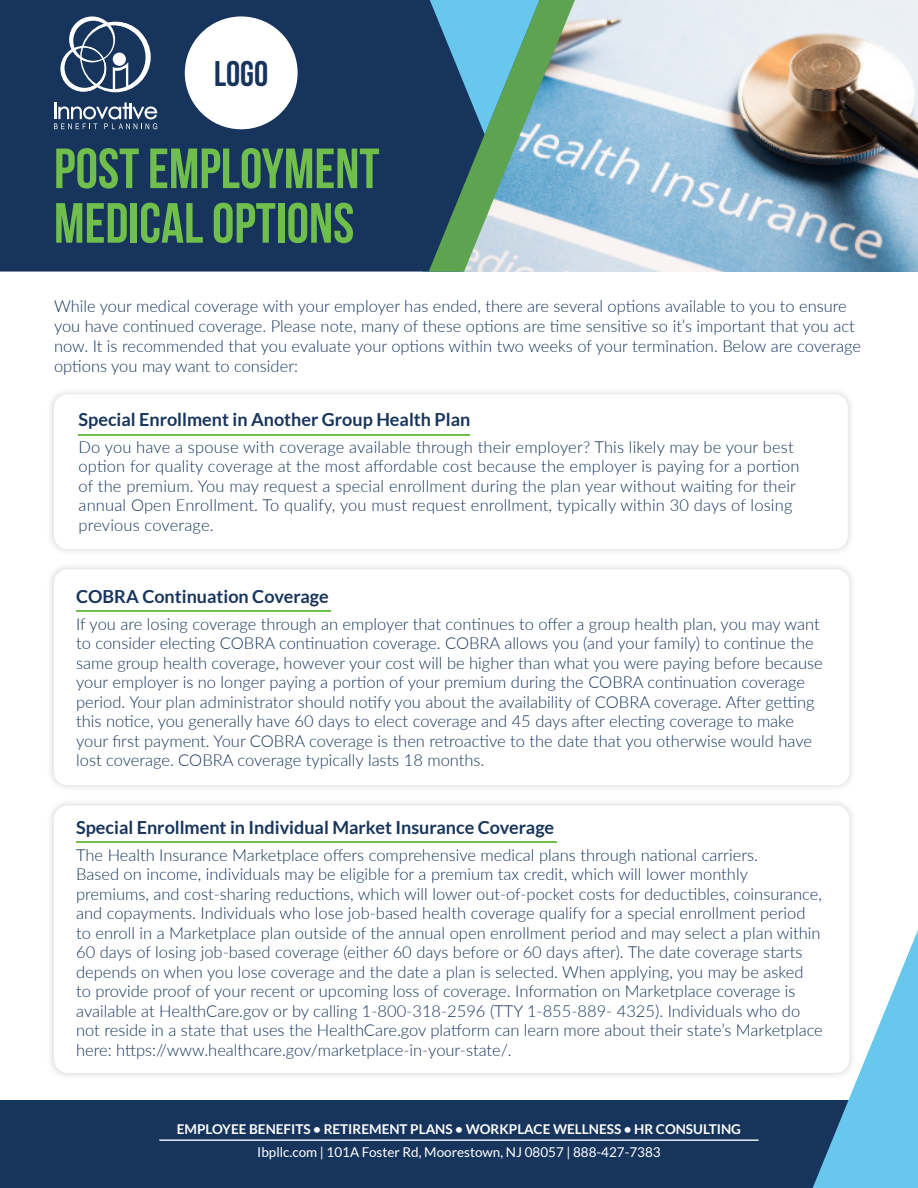
<style>
.page{position:relative;width:918px;height:1188px;background:#fff}
.page>*{position:absolute;margin:0;border:0;box-sizing:border-box;transform-origin:0 0}
.t1{font:700 56.55px/54.6px "Bebas Neue";color:#70bf4c}
.t2{font:700 35.55px "Bebas Neue";color:#17355c}
.t3{font:700 18px "Lato";color:#17355c}
.t4{font:300 16.5px/19.5px "Lato";color:#17355c}
.t5{font:700 13.5px "Lato";color:#fff}
.t6{font:13.5px "Lato";color:#fff}
</style>
<div class="page">
<img style="left:580px;top:0;width:338px;height:272px">
<div style="left:0;top:0;width:424px;height:272px;background:#17355c"></div>
<svg style="left:424px;top:0;width:156px;height:272px;background:#6c9fa3"></svg>
<svg style="left:60px;top:16px;width:91px;height:76px"></svg>
<svg style="left:54px;top:102px;width:103px;height:27px;background:#536986"></svg>
<div style="left:185px;top:16px;width:113px;height:113px;background:#fff;border-radius:50%"></div>
<div style="left:0;top:1100px;width:918px;height:88px;background:#17355c"></div>
<hr style="left:159px;top:1139px;width:600px;height:2px;background:#fff">
<svg style="left:813px;top:930px;width:105px;height:258px"></svg>
<div style="left:46px;top:386px;width:810px;height:171px;background:#231f20;opacity:.2"></div>
<div style="left:54px;top:394px;width:794px;height:155px;background:#fff;border-radius:14px"></div>
<hr style="left:79px;top:434px;width:391px;height:2px;background:#70bf4c">
<div style="left:46px;top:798px;width:811px;height:283px;background:#231f20;opacity:.2"></div>
<div style="left:54px;top:805px;width:795px;height:268px;background:#fff;border-radius:14px"></div>
<hr style="left:76px;top:841px;width:480px;height:2px;background:#70bf4c">
<div style="left:46px;top:561px;width:811px;height:232px;background:#f8f7f8"></div>
<div style="left:54px;top:569px;width:795px;height:216px;background:#fff;border-radius:14px"></div>
<hr style="left:76px;top:610px;width:255px;height:2px;background:#70bf4c">
<h2 class="t2" style="left:214px;top:53px;width:56px">LOGO</h2>
<h1 class="t1" style="left:54px;top:141px;width:327px">POST EMPLOYMENT<br>MEDICAL OPTIONS</h1>
<p class="t4" style="left:54px;top:296px;width:809px">While your medical coverage with your employer has ended, there are several options available to you to ensure you have continued coverage. Please note, many of these options are time sensitive so it’s important that you act now. It is recommended that you evaluate your options within two weeks of your termination. Below are coverage options you may want to consider:</p>
<p class="t3" style="left:79px;top:413px;width:393px">Special Enrollment in Another Group Health Plan</p>
<p class="t4" style="left:79px;top:439px;width:723px">Do you have a spouse with coverage available through their employer? This likely may be your best option for quality coverage at the most affordable cost because the employer is paying for a portion of the premium. You may request a special enrollment during the plan year without waiting for their annual Open Enrollment. To qualify, you must request enrollment, typically within 30 days of losing previous coverage.</p>
<p class="t3" style="left:76px;top:590px;width:254px">COBRA Continuation Coverage</p>
<p class="t4" style="left:76px;top:613px;width:748px">If you are losing coverage through an employer that continues to offer a group health plan, you may want to consider electing COBRA continuation coverage. COBRA allows you (and your family) to continue the same group health coverage, however your cost will be higher than what you were paying before because your employer is no longer paying a portion of your premium during the COBRA continuation coverage period. Your plan administrator should notify you about the availability of COBRA coverage. After getting this notice, you generally have 60 days to elect coverage and 45 days after electing coverage to make your first payment. Your COBRA coverage is then retroactive to the date that you otherwise would have lost coverage. COBRA coverage typically lasts 18 months.</p>
<p class="t3" style="left:76px;top:821px;width:480px">Special Enrollment in Individual Market Insurance Coverage</p>
<p class="t4" style="left:76px;top:844px;width:748px">The Health Insurance Marketplace offers comprehensive medical plans through national carriers.<br>Based on income, individuals may be eligible for a premium tax credit, which will lower monthly premiums, and cost-sharing reductions, which will lower out-of-pocket costs for deductibles, coinsurance, and copayments. Individuals who lose job-based health coverage qualify for a special enrollment period to enroll in a Marketplace plan outside of the annual open enrollment period and may select a plan within 60 days of losing job-based coverage (either 60 days before or 60 days after). The date coverage starts depends on when you lose coverage and the date a plan is selected. When applying, you may be asked<br>to provide proof of your recent or upcoming loss of coverage. Information on Marketplace coverage is available at HealthCare.gov or by calling 1-800-318-2596 (TTY 1-855-889- 4325). Individuals who do not reside in a state that uses the HealthCare.gov platform can learn more about their state’s Marketplace here: https://www.healthcare.gov/marketplace-in-your-state/.</p>
<p class="t5" style="left:177px;top:1124px;width:566px">EMPLOYEE BENEFITS • RETIREMENT PLANS • WORKPLACE WELLNESS • HR CONSULTING</p>
<p class="t6" style="left:257px;top:1147px;width:405px">Ibpllc.com | 101A Foster Rd, Moorestown, NJ 08057 | 888-427-7383</p>
</div>
